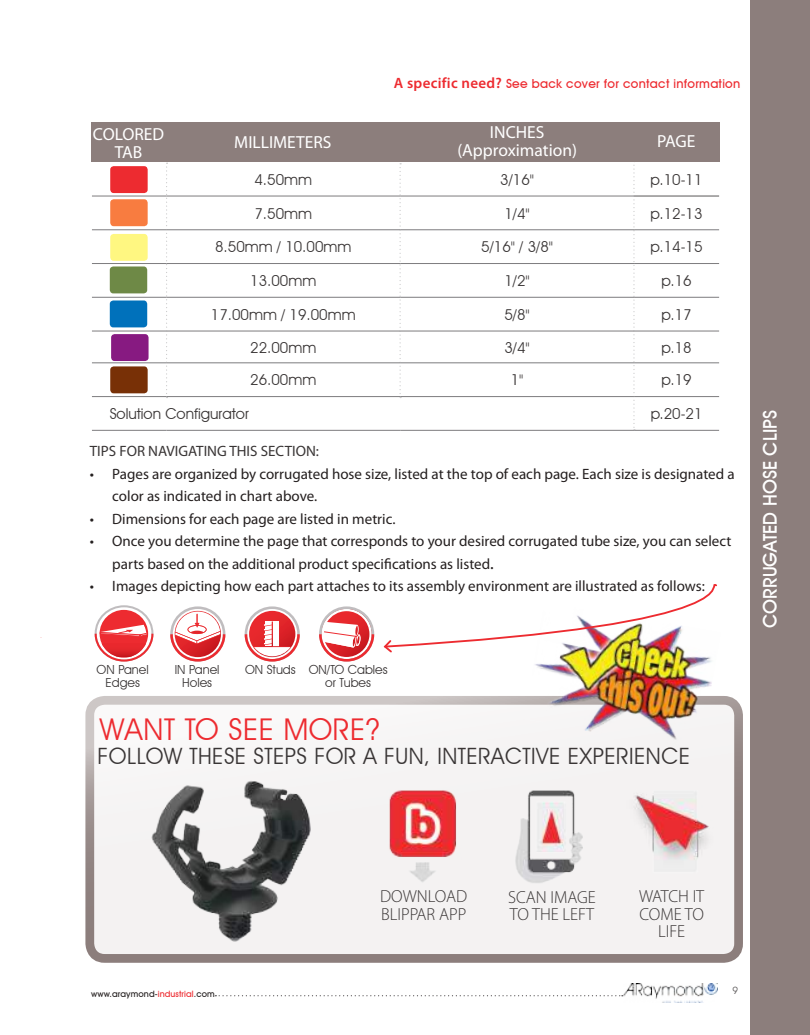
<style>
.page{position:relative;width:810px;height:1035px;background:#fff}
.page>*{position:absolute;margin:0;border:0;box-sizing:border-box;transform-origin:0 0}
.t1{font:30px "Avant Garde IT Cby BT";letter-spacing:.02em;color:#ed2b30}
.t2{font:22.5px "Avant Garde IT Cby BT";letter-spacing:.02em;color:#393535}
.t3{font:500 19px "Avant Garde IT Cby BT";color:#fff}
.t4{font:300 17.5px/17.5px "Myriad Pro";color:#393535}
.t5{font:17.5px/17.5px "Myriad Pro";color:#fff;text-align:center}
.t6{font:15px/22.5px "Myriad Pro";color:#241f1f}
.t7{font:15px "Avant Garde IT Cby BT";color:#393535}
.t8{font:15px "Myriad Pro";color:#393535}
.t9{font:12.5px/12.5px "Avant Garde IT Cby BT";color:#393535;text-align:center}
.t10{font:500 12.5px "Avant Garde IT Cby BT";letter-spacing:.02em;color:#ed2b30}
.t11{font:10px "Avant Garde IT Cby BT";color:#5a5758}
.t12{font:500 8.75px "Avant Garde IT Cby BT";letter-spacing:.01em;color:#241f1f}
.s1{font-family:"Myriad Pro";font-weight:600;font-size:15px}
.s2{font-size:17.5px}
.s3{color:#ed2b30}
</style>
<div class="page">
<div style="left:90px;top:700px;width:649px;height:258px;background:#f4f2f2;border-radius:15px"></div>
<div style="left:85px;top:696px;width:658px;height:267px;border:9px solid #8c7e7c;border-radius:15px"></div>
<hr style="left:166px;top:263px;width:234px;height:1px;background:#7d7c7e">
<hr style="left:400px;top:263px;width:234px;height:1px;background:#7d7c7e">
<hr style="left:166px;top:363px;width:234px;height:1px;background:#7d7c7e">
<hr style="left:400px;top:363px;width:234px;height:1px;background:#7d7c7e">
<hr style="left:634px;top:263px;width:85px;height:1px;background:#7d7c7e">
<hr style="left:634px;top:363px;width:85px;height:1px;background:#7d7c7e">
<hr style="left:92px;top:263px;width:74px;height:1px;background:#7d7c7e">
<hr style="left:92px;top:363px;width:74px;height:1px;background:#7d7c7e">
<hr style="left:92px;top:196px;width:74px;height:1px;background:#7d7c7e">
<hr style="left:92px;top:230px;width:74px;height:1px;background:#7d7c7e">
<hr style="left:92px;top:297px;width:74px;height:1px;background:#7d7c7e">
<hr style="left:92px;top:331px;width:74px;height:1px;background:#7d7c7e">
<hr style="left:400px;top:196px;width:234px;height:1px;background:#7d7c7e">
<hr style="left:400px;top:230px;width:234px;height:1px;background:#7d7c7e">
<hr style="left:400px;top:297px;width:234px;height:1px;background:#7d7c7e">
<hr style="left:400px;top:331px;width:234px;height:1px;background:#7d7c7e">
<hr style="left:634px;top:297px;width:85px;height:1px;background:#7d7c7e">
<hr style="left:634px;top:331px;width:85px;height:1px;background:#7d7c7e">
<hr style="left:634px;top:196px;width:85px;height:1px;background:#5a5758">
<hr style="left:634px;top:230px;width:85px;height:1px;background:#7d7c7e">
<hr style="left:166px;top:196px;width:234px;height:1px;background:#7d7c7e">
<hr style="left:166px;top:230px;width:234px;height:1px;background:#7d7c7e">
<hr style="left:166px;top:297px;width:234px;height:1px;background:#7d7c7e">
<hr style="left:166px;top:331px;width:234px;height:1px;background:#7d7c7e">
<hr style="left:92px;top:396px;width:74px;height:1px;background:#7d7c7e">
<hr style="left:166px;top:396px;width:234px;height:1px;background:#7d7c7e">
<hr style="left:400px;top:396px;width:234px;height:1px;background:#7d7c7e">
<hr style="left:634px;top:396px;width:85px;height:1px;background:#7d7c7e">
<hr style="left:92px;top:430px;width:74px;height:1px;background:#7d7c7e">
<hr style="left:166px;top:430px;width:234px;height:1px;background:#7d7c7e">
<hr style="left:400px;top:430px;width:234px;height:1px;background:#7d7c7e">
<hr style="left:634px;top:430px;width:85px;height:1px;background:#7d7c7e">
<svg style="left:215px;top:995px;width:408px;height:1px"></svg>
<img style="left:623px;top:984px;width:95px;height:18px">
<img style="left:389px;top:790px;width:320px;height:93px">
<img style="left:152px;top:781px;width:158px;height:161px">
<div style="left:750px;top:1px;width:60px;height:1034px;background:#8c7e7c"></div>
<svg style="left:633px;top:165px;width:2px;height:266px"></svg>
<svg style="left:166px;top:163px;width:2px;height:235px"></svg>
<svg style="left:399px;top:163px;width:2px;height:235px"></svg>
<div style="left:92px;top:122px;width:628px;height:40px;background:#8c7e7c"></div>
<div style="left:110px;top:199px;width:38px;height:27px;background:#f87c40;border-radius:4px"></div>
<div style="left:110px;top:166px;width:38px;height:27px;background:#ed2b30;border-radius:4px"></div>
<div style="left:110px;top:234px;width:38px;height:27px;background:#fff781;border-radius:4px"></div>
<div style="left:110px;top:266px;width:37px;height:27px;background:#6e8946;border-radius:4px"></div>
<div style="left:110px;top:300px;width:37px;height:27px;background:#0071bb;border-radius:4px"></div>
<div style="left:111px;top:334px;width:38px;height:27px;background:#871a81;border-radius:4px"></div>
<div style="left:110px;top:366px;width:38px;height:27px;background:#783006;border-radius:4px"></div>
<img style="left:524px;top:654px;width:197px;height:86px">
<svg style="left:94px;top:605px;width:60px;height:57px"></svg>
<svg style="left:170px;top:606px;width:56px;height:56px"></svg>
<svg style="left:244px;top:606px;width:56px;height:56px"></svg>
<svg style="left:319px;top:606px;width:56px;height:56px"></svg>
<svg style="left:383px;top:584px;width:334px;height:70px"></svg>
<p class="t10" style="left:394px;top:76px;width:348px"><span class="s1">A specific need?</span> See back cover for contact information</p>
<p class="t5" style="left:234px;top:134px;width:99px">MILLIMETERS</p>
<p class="t5" style="left:457px;top:124px;width:121px">INCHES (Approximation)</p>
<p class="t5" style="left:93px;top:126px;width:73px">COLORED<br>TAB</p>
<p class="t5" style="left:657px;top:133px;width:40px">PAGE</p>
<p class="t7" style="left:255px;top:170px;width:59px">4.50mm</p>
<p class="t7" style="left:500px;top:170px;width:35px">3/16"</p>
<p class="t7" style="left:651px;top:170px;width:53px">p.10-11</p>
<p class="t7" style="left:255px;top:204px;width:59px">7.50mm</p>
<p class="t7" style="left:505px;top:204px;width:27px">1/4"</p>
<p class="t7" style="left:651px;top:204px;width:53px">p.12-13</p>
<p class="t7" style="left:215px;top:238px;width:138px">8.50mm / 10.00mm</p>
<p class="t7" style="left:481px;top:238px;width:73px">5/16" / 3/8"</p>
<p class="t7" style="left:651px;top:238px;width:53px">p.14-15</p>
<p class="t7" style="left:250px;top:272px;width:68px">13.00mm</p>
<p class="t7" style="left:505px;top:272px;width:27px">1/2"</p>
<p class="t7" style="left:662px;top:272px;width:32px">p.16</p>
<p class="t7" style="left:211px;top:305px;width:146px">17.00mm / 19.00mm</p>
<p class="t7" style="left:505px;top:305px;width:27px">5/8"</p>
<p class="t7" style="left:662px;top:305px;width:32px">p.17</p>
<p class="t7" style="left:250px;top:338px;width:68px">22.00mm</p>
<p class="t7" style="left:505px;top:338px;width:27px">3/4"</p>
<p class="t7" style="left:662px;top:338px;width:32px">p.18</p>
<p class="t7" style="left:250px;top:371px;width:68px">26.00mm</p>
<p class="t7" style="left:511px;top:371px;width:14px">1"</p>
<p class="t7" style="left:662px;top:371px;width:32px">p.19</p>
<p class="t7" style="left:110px;top:405px;width:141px">Solution Configurator</p>
<p class="t7" style="left:651px;top:405px;width:53px">p.20-21</p>
<p class="t8" style="left:90px;top:443px;width:231px">TIPS FOR NAVIGATING THIS SECTION:</p>
<p class="t6" style="left:112px;top:463px;width:624px;text-indent:-22px">• Pages are organized by corrugated hose size, listed at the top of each page. Each size is designated a color as indicated in chart above.</p>
<p class="t6" style="left:90px;top:508px;width:307px">• Dimensions for each page are listed in metric.</p>
<p class="t6" style="left:112px;top:530px;width:621px;text-indent:-22px">• Once you determine the page that corresponds to your desired corrugated tube size, you can select parts based on the additional product specifications as listed<span class="s2">.</span></p>
<p class="t6" style="left:90px;top:575px;width:617px">• Images depicting how each part attaches to its assembly environment are illustrated as follows:</p>
<p class="t9" style="left:97px;top:664px;width:54px">ON Panel<br>Edges</p>
<p class="t9" style="left:175px;top:664px;width:46px">IN Panel<br>Holes</p>
<p class="t9" style="left:325px;top:664px;width:64px;text-align:left;text-indent:-80px">ON Studs ON/TO Cables or Tubes</p>
<h1 class="t1" style="left:100px;top:711px;width:144px">want to SEE</h1>
<h1 class="t1" style="left:283px;top:711px;width:98px">more?</h1>
<h2 class="t2" style="left:98px;top:742px;width:594px">follow these steps for a fun, interactive experience</h2>
<p class="t3" style="left:759px;top:628px;width:218px;rotate:-90deg">CORRUGATED HOSE CLIPS</p>
<p class="t12" style="left:91px;top:989px;width:125px">www.araymond-<span class="s3">industrial</span>.com</p>
<p class="t4" style="left:380px;top:888px;width:89px">DOWNLOAD<br>BLIPPAR APP</p>
<p class="t4" style="left:508px;top:888px;width:89px">SCAN IMAGE<br>TO THE LEFT</p>
<p class="t4" style="left:639px;top:888px;width:67px;text-align:center">WATCH IT<br>COME TO<br>LIFE</p>
<p class="t11" style="left:732px;top:984px;width:7px">9</p>
</div>
